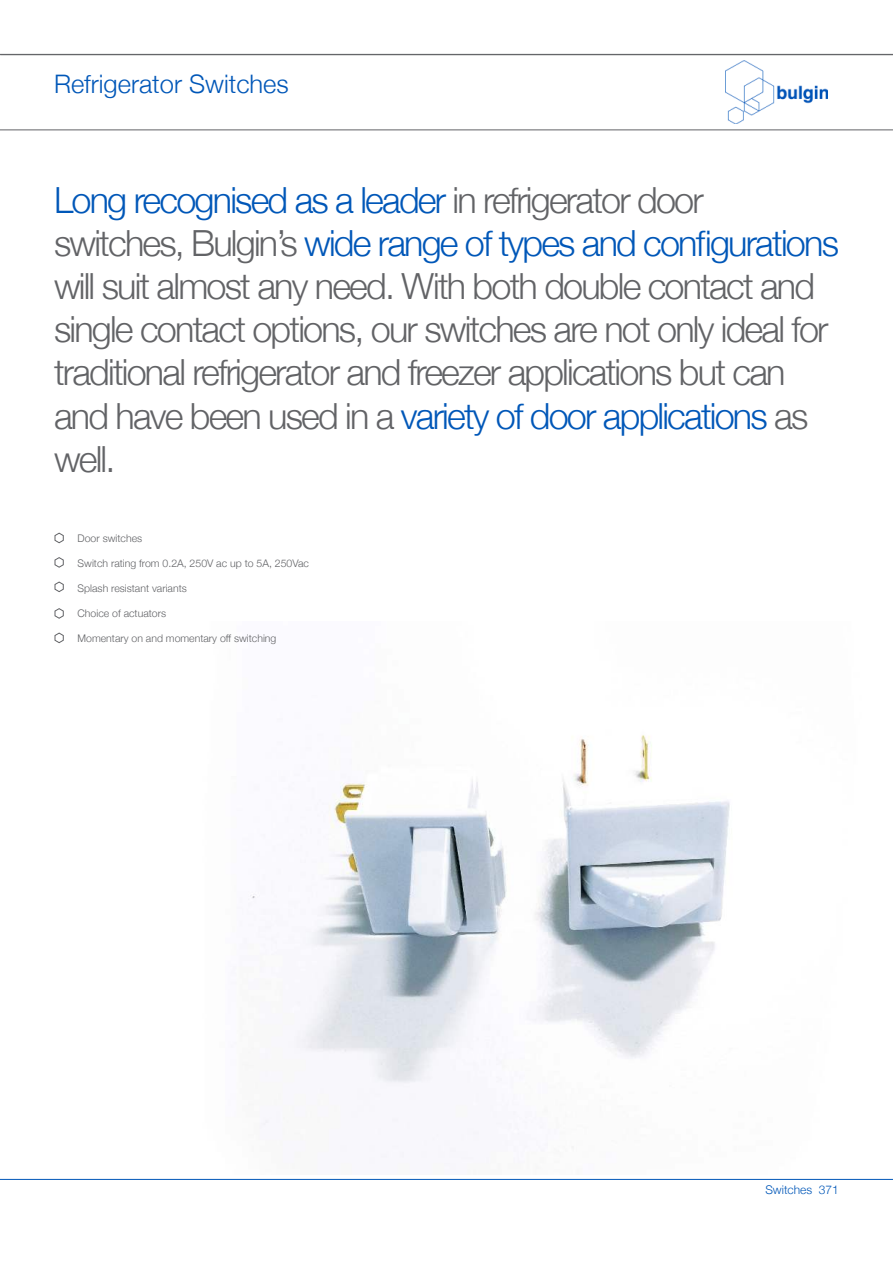
<style>
.page{position:relative;width:893px;height:1263px;background:#fff}
.page>*{position:absolute;margin:0;border:0;box-sizing:border-box;transform-origin:0 0}
.t1{font:300 36px/43.2px "Helvetica Neue";letter-spacing:-.05em;color:#626366}
.t2{font:300 25.5px "Helvetica Neue";color:#0057b8}
.t3{font:300 12px "Helvetica Neue";color:#0057b8}
.t4{font:300 10.5px "Helvetica Neue";color:#626366}
.s1{color:#0057b8}
</style>
<div class="page">
<hr style="left:0;top:1179px;width:893px;height:1px;background:#0057b8">
<img style="left:726px;top:61px;width:101px;height:63px">
<hr style="left:0;top:129px;width:893px;height:1px;background:#626366">
<img style="left:248px;top:735px;width:482px;height:422px">
<svg style="left:54px;top:532px;width:10px;height:12px"></svg>
<svg style="left:54px;top:557px;width:10px;height:11px"></svg>
<svg style="left:54px;top:581px;width:10px;height:11px"></svg>
<svg style="left:54px;top:608px;width:10px;height:11px"></svg>
<svg style="left:54px;top:632px;width:10px;height:11px"></svg>
<hr style="left:0;top:54px;width:893px;height:1px;background:#626366">
<p class="t2" style="left:54px;top:75px;width:236px">Refrigerator Switches</p>
<p class="t1" style="left:54px;top:182px;width:786px"><span class="s1">Long recognised as a leader</span> in refrigerator door switches, Bulgin’s <span class="s1">wide range of types and con昀椀gurations </span>will suit almost any need. With both double contact and single contact options, our switches are not only ideal for traditional refrigerator and freezer applications but can and have been used in a <span class="s1">variety of door applications</span> as well.</p>
<p class="t4" style="left:78px;top:534px;width:66px">Door switches</p>
<p class="t4" style="left:78px;top:554px;width:233px">Switch rating from 0.2A, 250V ac up to 5A, 250Vac</p>
<p class="t4" style="left:78px;top:584px;width:111px">Splash resistant variants</p>
<p class="t4" style="left:78px;top:609px;width:90px">Choice of actuators</p>
<p class="t4" style="left:78px;top:630px;width:200px">Momentary on and momentary o昀昀 switching</p>
<p class="t3" style="left:765px;top:1180px;width:75px">Switches 371</p>
</div>
